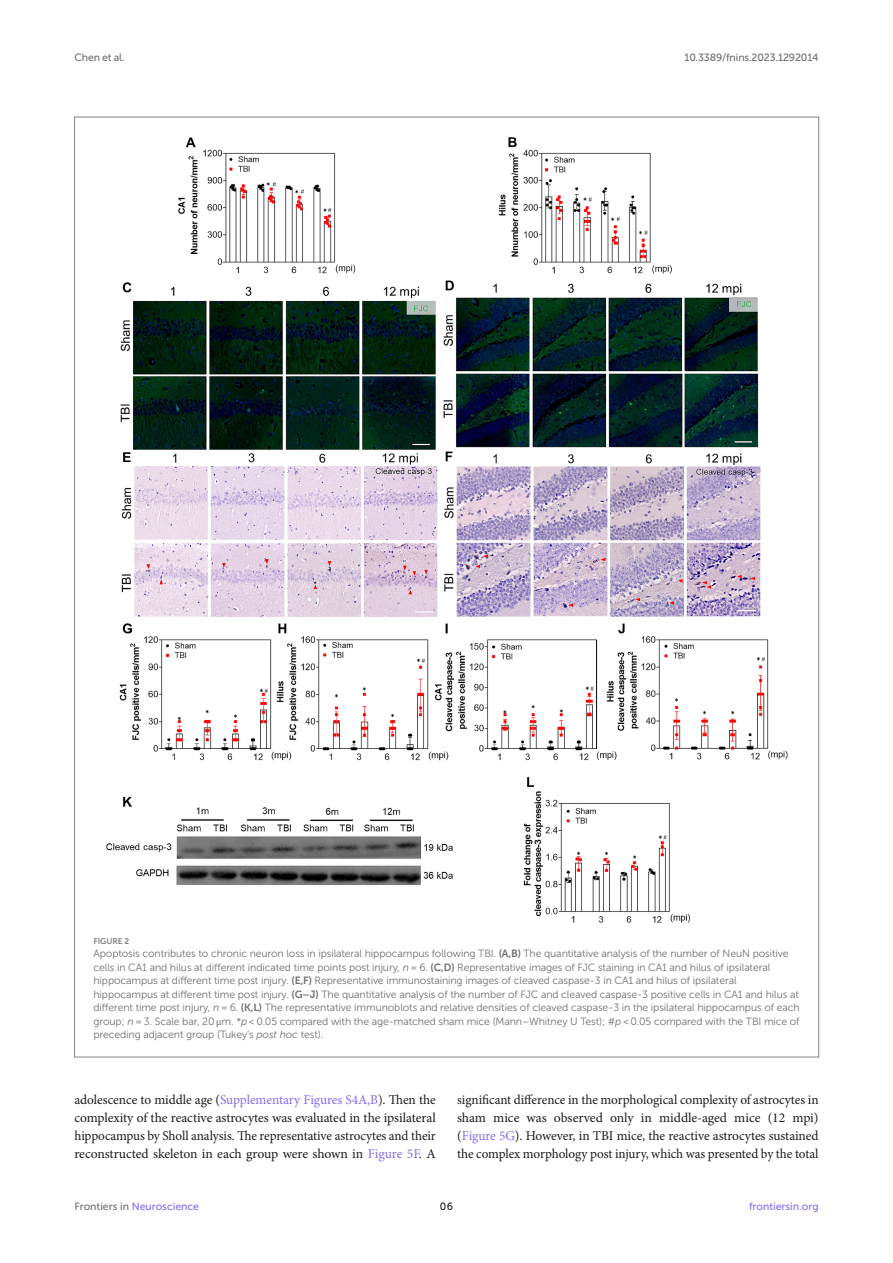
<style>
.page{position:relative;width:893px;height:1263px;background:#fff}
.page>*{position:absolute;margin:0;border:0;box-sizing:border-box;transform-origin:0 0}
.TEXT_FLUSH{font:13.5px/18px "Minion Pro";letter-spacing:-.005em;color:#1b1c1b;text-align:justify}
.FIG_LEG{font:10.5px/13.5px "Museo Sans 300";letter-spacing:-.01em;color:#706f70}
.t1{font:10.5px "Museo Sans 500";color:#856df0}
.t2{font:10.5px "Museo Sans 500";letter-spacing:-.015em;color:#706f70}
.t3{font:10.5px "Museo Sans 500";color:#1b1c1b}
.FIG_HD{font:8.25px "Museo Sans 700";letter-spacing:-.01em;color:#7e7f7f}
.s1{font-family:"Museo Sans 700"}
.s2{font-style:italic}
.s3{font-family:"STIX General"}
.s4{color:#856df0}
.s5{color:#706f70}
</style>
<div class="page">
<img style="left:106px;top:137px;width:682px;height:786px">
<p class="t2" style="left:74px;top:51px;width:52px">Chen et al.</p>
<p class="t2" style="left:684px;top:51px;width:136px">10.3389/fnins.2023.1292014</p>
<p class="FIG_HD" style="left:94px;top:936px;width:37px">FIGURE 2</p>
<p class="FIG_LEG" style="left:94px;top:947px;width:708px">Apoptosis contributes to chronic neuron loss in ipsilateral hippocampus following TBI. <span class="s1">(A,B)</span> The quantitative analysis of the number of NeuN positive cells in CA1 and hilus at different indicated time points post injury, <span class="s2">n</span> = 6. <span class="s1">(C,D)</span> Representative images of FJC staining in CA1 and hilus of ipsilateral hippocampus at different time post injury. <span class="s1">(E,F)</span> Representative immunostaining images of cleaved caspase-3 in CA1 and hilus of ipsilateral hippocampus at different time post injury. <span class="s1">(G–J)</span> The quantitative analysis of the number of FJC and cleaved caspase-3 positive cells in CA1 and hilus at different time post injury, <span class="s2">n</span> = 6. <span class="s1">(K,L)</span> The representative immunoblots and relative densities of cleaved caspase-3 in the ipsilateral hippocampus of each group; <span class="s2">n</span> = 3. Scale bar, 20 <span class="s3">μ</span>m. *<span class="s2">p</span> &lt; 0.05 compared with the age-matched sham mice (Mann–Whitney U Test); #<span class="s2">p</span> &lt; 0.05 compared with the TBI mice of preceding adjacent group (Tukey’s <span class="s2">post hoc</span> test).</p>
<p class="TEXT_FLUSH" style="left:74px;top:1091px;width:363px">adolescence to middle age (<span class="s4">Supplementary Figures S4A,B</span>). Then the complexity of the reactive astrocytes was evaluated in the ipsilateral hippocampus by Sholl analysis. The representative astrocytes and their reconstructed skeleton in each group were shown in <span class="s4">Figure 5F</span>. A</p>
<p class="TEXT_FLUSH" style="left:457px;top:1091px;width:363px">significant difference in the morphological complexity of astrocytes in sham mice was observed only in middle-aged mice (12 mpi) (<span class="s4">Figure 5G</span>). However, in TBI mice, the reactive astrocytes sustained the complex morphology post injury, which was presented by the total</p>
<p class="t1" style="left:74px;top:1200px;width:126px"><span class="s5">Frontiers in</span> Neuroscience</p>
<p class="t3" style="left:440px;top:1200px;width:15px">06</p>
<p class="t1" style="left:749px;top:1200px;width:71px">frontiersin.org</p>
</div>
